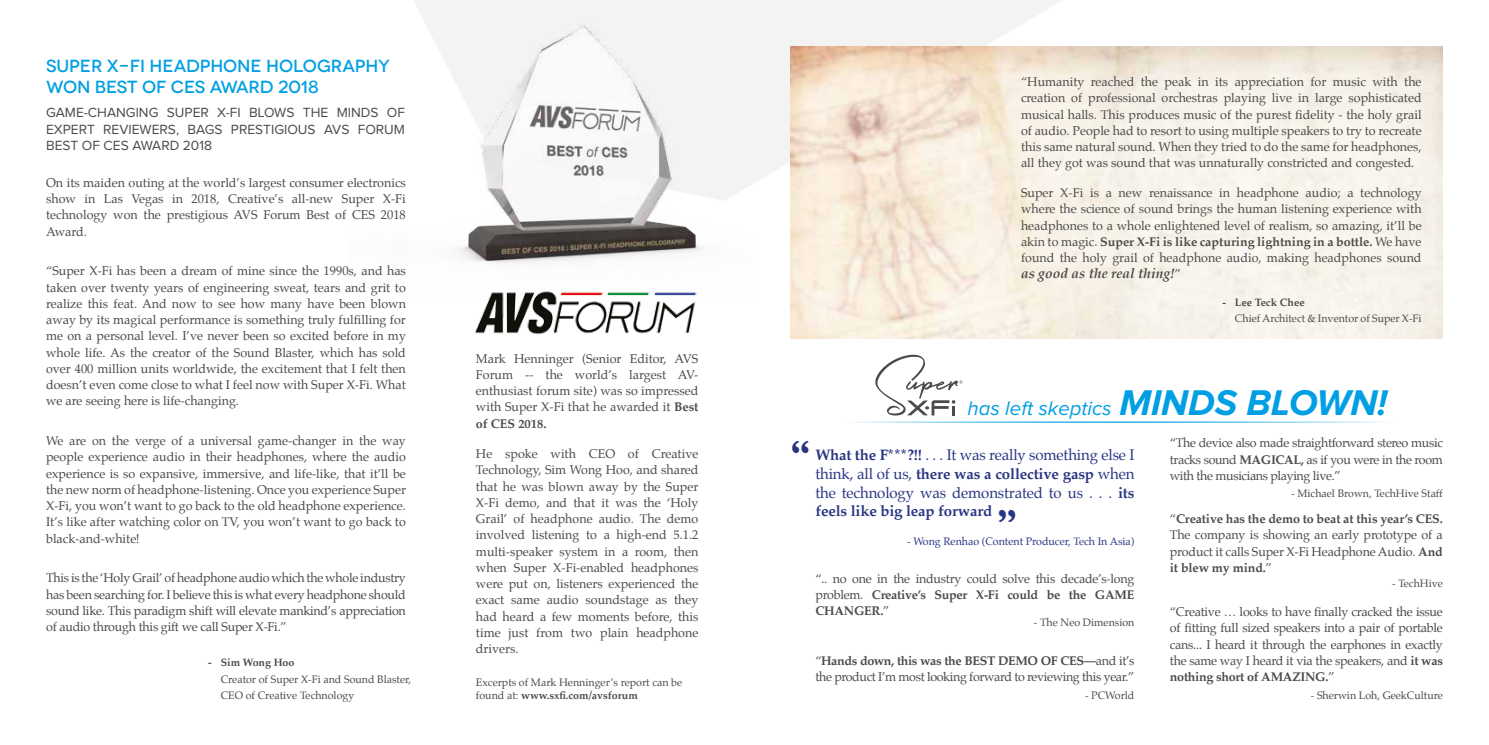
<style>
.page{position:relative;width:1489px;height:745px;background:#fff}
.page>*{position:absolute;margin:0;border:0;box-sizing:border-box;transform-origin:0 0}
.t1{font:700 39.25px "Garamond";color:#283583}
.t2{font:italic 20.38px "Proxima Nova";color:#009fe3}
.t3{font:500 17.5px/21px "Novecentowide";letter-spacing:-.01em;color:#009fe3}
.t4{font:15px/18.8px "Palatino";letter-spacing:-.01em;color:#283583;text-align:justify}
.t5{font:13.75px/16.5px "Proxima Nova";color:#4a4a49}
.t6{font:italic 700 13.75px "Palatino";color:#4a4a49}
.t7{font:12.5px/16.2px "Palatino";letter-spacing:-.01em;color:#4a4a49;text-align:justify}
.t8{font:12.5px/16.2px "Palatino";letter-spacing:-.03em;color:#4a4a49}
.t9{font:700 12.5px "Palatino";letter-spacing:-.03em;color:#4a4a49}
.t10{font:10.62px/12.8px "Palatino";color:#4a4a49}
.t11{font:10.62px "Palatino";color:#283583}
.t12{font:700 10.62px "Palatino";color:#4a4a49}
.s1{font-weight:700}
.s2{font-weight:400;font-style:normal;font-size:12.5px}
.s3{font-weight:700;font-size:37px}
.s4{font-weight:400}
</style>
<div class="page">
<svg style="left:414px;top:0;width:648px;height:180px;fill:#f3f3f1"></svg>
<img style="left:790px;top:46px;width:652px;height:292px">
<img style="left:414px;top:8px;width:345px;height:256px">
<img style="left:475px;top:291px;width:222px;height:44px">
<hr style="left:840px;top:421px;width:552px;height:1px;background:#009fe3">
<svg style="left:875px;top:354px;width:87px;height:61px"></svg>
<h3 class="t3" style="left:46px;top:55px;width:345px">SUPER X-FI HEADPHONE HOLOGRAPHY<br>WON BEST OF CES AWARD 2018</h3>
<p class="t5" style="left:46px;top:105px;width:351px">GAME-CHANGING SUPER X-FI BLOWS THE MINDS OF<br>EXPERT REVI EWERS, BAGS PRESTI GIO US AVS FOR</p>
<p class="t5" style="left:384px;top:121px;width:22px">UM</p>
<p class="t5" style="left:46px;top:138px;width:167px">BEST OF CES AWARD 2018</p>
<p class="t7" style="left:46px;top:174px;width:361px">On its maiden outing at the world’s largest consumer electronics show in Las Vegas in 2018, Creative’s all-new Super X-Fi technology won the prestigious AVS Forum Best of CES 2018<br>Award.</p>
<p class="t7" style="left:46px;top:262px;width:361px">“Super X-Fi has been a dream of mine since the 1990s, and has taken over twenty years of engineering sweat, tears and grit to realize this feat. And now to see how many have been blown away by its magical performance is something truly fulfilling for me on a personal level. I’ve never been so excited before in my whole life. As the creator of the Sound Blaster, which has sold over 400 million units worldwide, the excitement that I felt then doesn’t even come close to what I feel now with Super X-Fi. What we are seeing here is life-changing.</p>
<p class="t7" style="left:46px;top:432px;width:361px">We are on the verge of a universal game-changer in the way people experience audio in their headphones, where the audio experience is so expansive, immersive, and life-like, that it’ll be the new norm of headphone-listening. Once you experience Super X-Fi, you won’t want to go back to the old headphone experience.<br>It’s like after watching color on TV, you won’t want to go back to black-and-white!</p>
<p class="t7" style="left:46px;top:569px;width:361px">This is the ‘Holy Grail’ of headphone audio which the whole industry has been searching for. I believe this is what every headphone should sound like. This paradigm shift will elevate mankind’s appreciation of audio through this gift we call Super X-Fi.”</p>
<p class="t12" style="left:208px;top:653px;width:88px">- Sim Wong Hoo</p>
<p class="t10" style="left:221px;top:670px;width:192px;line-height:16.2px">Creator of Super X-Fi and Sound Blaster,<br>CEO of Creative Technology</p>
<p class="t7" style="left:476px;top:350px;width:224px">Mark Henninger (Senior Editor, AVS Forum -- the world’s largest AV&shy;enthusiast forum site) was so impressed with Super X-Fi that he awarded it <span class="s1">Best of CES 2018.</span></p>
<p class="t7" style="left:476px;top:445px;width:224px">He spoke with CEO of Creative Technology, Sim Wong Hoo, and shared that he was blown away by the Super X-Fi demo, and that it was the ‘Holy Grail’ of headphone audio. The demo involved listening to a high-end 5.1.2 multi-speaker system in a room, then when Super X-Fi-enabled headphones were put on, listeners experienced the exact same audio soundstage as they had heard a few moments before, this time just from two plain headphone drivers.</p>
<p class="t10" style="left:476px;top:675px;width:208px">Excerpts of Mark Henninger’s report can be found at: <span class="s1">www.sxfi.com/avsforum</span></p>
<p class="t7" style="left:1020px;top:73px;width:402px">“Humanity reached the peak in its appreciation for music with the creation of professional orchestras playing live in large sophisticated musical halls. This produces music of the purest fidelity - the holy grail of audio. People had to resort to using multiple speakers to try to recreate this same natural sound. When they tried to do the same for headphones, all they got was sound that was unnaturally constricted and congested.</p>
<p class="t7" style="left:1020px;top:184px;width:402px">Super X-Fi is a new renaissance in headphone audio; a technology where the science of sound brings the human listening experience with headphones to a whole enlightened level of realism, so amazing, it’ll be akin to magic. <span class="s1">Super X-Fi is like capturing lightning in a bottle.</span> We have found the holy grail of headphone audio, making headphones sound</p>
<p class="t6" style="left:1020px;top:262px;width:161px">as good as the real thing!<span class="s2">”</span></p>
<p class="t12" style="left:1222px;top:293px;width:84px">- Lee Teck Chee</p>
<p class="t10" style="left:1234px;top:312px;width:188px">Chief Architect &amp; Inventor of Super X-Fi</p>
<h2 class="t2" style="left:967px;top:398px;width:421px">has left skeptics <span class="s3">MINDS BLOWN!</span></h2>
<h1 class="t1" style="left:790px;top:429px;width:21px">“</h1>
<p class="t4" style="left:815px;top:445px;width:320px"><span class="s1">What the F***?!!</span> . . . It was really something else I think, all of us, <span class="s1">there was a collective gasp</span> when the technology was demonstrated to us . . . <span class="s1">its feels like big leap forward</span></p>
<p class="t11" style="left:907px;top:532px;width:229px">- Wong Renhao (Content Producer, Tech In Asia)</p>
<h1 class="t1" style="left:1017px;top:532px;width:21px;rotate:-180deg">“</h1>
<p class="t7" style="left:815px;top:570px;width:320px;text-align:left">“.. no one in the industry could solve this decade’s-long problem. <span class="s1">Creative’s Super X-Fi could be the game<br>changer</span></p>
<p class="t9" style="left:880px;top:600px;width:11px">.<span class="s4">”</span></p>
<p class="t10" style="left:1033px;top:615px;width:102px">- The Neo Dimension</p>
<p class="t9" style="left:815px;top:649px;width:158px"><span class="s4">“</span>Hands down, this was the best</p>
<p class="t9" style="left:998px;top:649px;width:11px">demo</p>
<p class="t8" style="left:815px;top:652px;width:320px;text-align:right"><span class="s1">of CES—</span>and it’s<br>the product I’m most looking forward to reviewing this year.”</p>
<p class="t10" style="left:1084px;top:688px;width:51px">- PCWorld</p>
<p class="t8" style="left:1169px;top:434px;width:274px">“The device also made straightforward stereo music tracks sound <span class="s1">magical</span></p>
<p class="t8" style="left:1169px;top:451px;width:274px;text-indent:131px"><span class="s1">,</span> as if you were in the room with the musicians playing live.”</p>
<p class="t10" style="left:1291px;top:487px;width:153px">- Michael Brown, TechHive Staff</p>
<p class="t7" style="left:1169px;top:510px;width:274px">“<span class="s1">Creative has the demo to beat at this year’s CES.<br></span>The company is showing an early prototype of a product it calls Super X-Fi Headphone Audio. <span class="s1">And it blew my mind.</span>”</p>
<p class="t10" style="left:1391px;top:576px;width:52px">- TechHive</p>
<p class="t7" style="left:1169px;top:603px;width:274px">“Creative … looks to have finally cracked the issue of fitting full sized speakers into a pair of portable cans... I heard it through the earphones in exactly the same way I heard it via the speakers, and <span class="s1">it was nothing short of ama</span></p>
<p class="t9" style="left:1292px;top:665px;width:18px">zing</p>
<p class="t9" style="left:1325px;top:665px;width:11px">.<span class="s4">”</span></p>
<p class="t10" style="left:1310px;top:688px;width:134px">- Sherwin Loh, GeekCulture</p>
</div>
